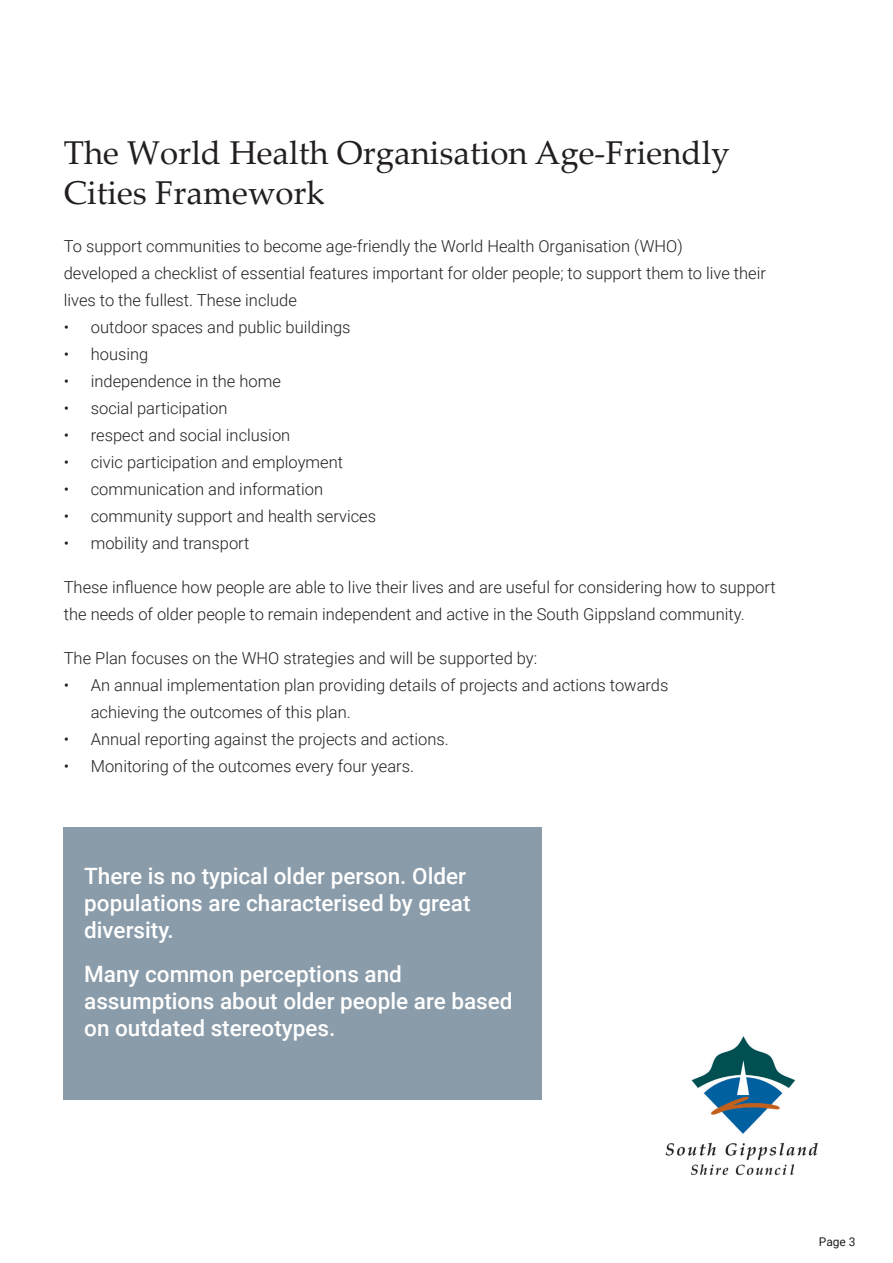
<style>
.page{position:relative;width:893px;height:1263px;background:#fff}
.page>*{position:absolute;margin:0;border:0;box-sizing:border-box;transform-origin:0 0}
.t1{font:33px/39.6px "Palatino Linotype";color:#231f20}
.t2{font:500 22.5px/27px "Roboto";color:#fff}
.t3{font:300 16.5px/27px "Roboto";color:#231f20}
.t4{font:12px "Roboto";color:#231f20}
</style>
<div class="page">
<img style="left:665px;top:1036px;width:153px;height:139px">
<div style="left:64px;top:827px;width:478px;height:272px;background:#8a9ba9"></div>
<h1 class="t1" style="left:64px;top:132px;width:667px">The World Health Organisation Age-Friendly<br>Cities Framework</h1>
<p class="t3" style="left:64px;top:232px;width:704px">To support communities to become age-friendly the World Health Organisation (WHO)<br>developed a checklist of essential features important for older people; to support them to live their lives to the fullest. These include</p>
<p class="t3" style="left:64px;top:313px;width:288px">• outdoor spaces and public buildings</p>
<p class="t3" style="left:64px;top:340px;width:86px">• housing</p>
<p class="t3" style="left:64px;top:367px;width:219px">• independence in the home</p>
<p class="t3" style="left:64px;top:394px;width:165px">• social participation</p>
<p class="t3" style="left:64px;top:421px;width:228px">• respect and social inclusion</p>
<p class="t3" style="left:64px;top:448px;width:281px">• civic participation and employment</p>
<p class="t3" style="left:64px;top:475px;width:261px">• communication and information</p>
<p class="t3" style="left:64px;top:502px;width:314px">• community support and health services</p>
<p class="t3" style="left:64px;top:529px;width:187px">• mobility and transport</p>
<p class="t3" style="left:64px;top:573px;width:713px">These influence how people are able to live their lives and are useful for considering how to support the needs of older people to remain independent and active in the South Gippsland community.</p>
<p class="t3" style="left:64px;top:644px;width:475px">The Plan focuses on the WHO strategies and will be supported by:</p>
<p class="t3" style="left:91px;top:671px;width:579px;text-indent:-27px">• An annual implementation plan providing details of projects and actions towards achieving the outcomes of this plan.</p>
<p class="t3" style="left:64px;top:725px;width:386px">• Annual reporting against the projects and actions.</p>
<p class="t3" style="left:64px;top:752px;width:352px">• Monitoring of the outcomes every four years.</p>
<h2 class="t2" style="left:84px;top:862px;width:388px">There is no typical older person. Older populations are characterised by great diversity.</h2>
<h2 class="t2" style="left:84px;top:960px;width:430px">Many common perceptions and assumptions about older people are based on outdated stereotypes.</h2>
<p class="t4" style="left:819px;top:1233px;width:38px">Page 3</p>
</div>
